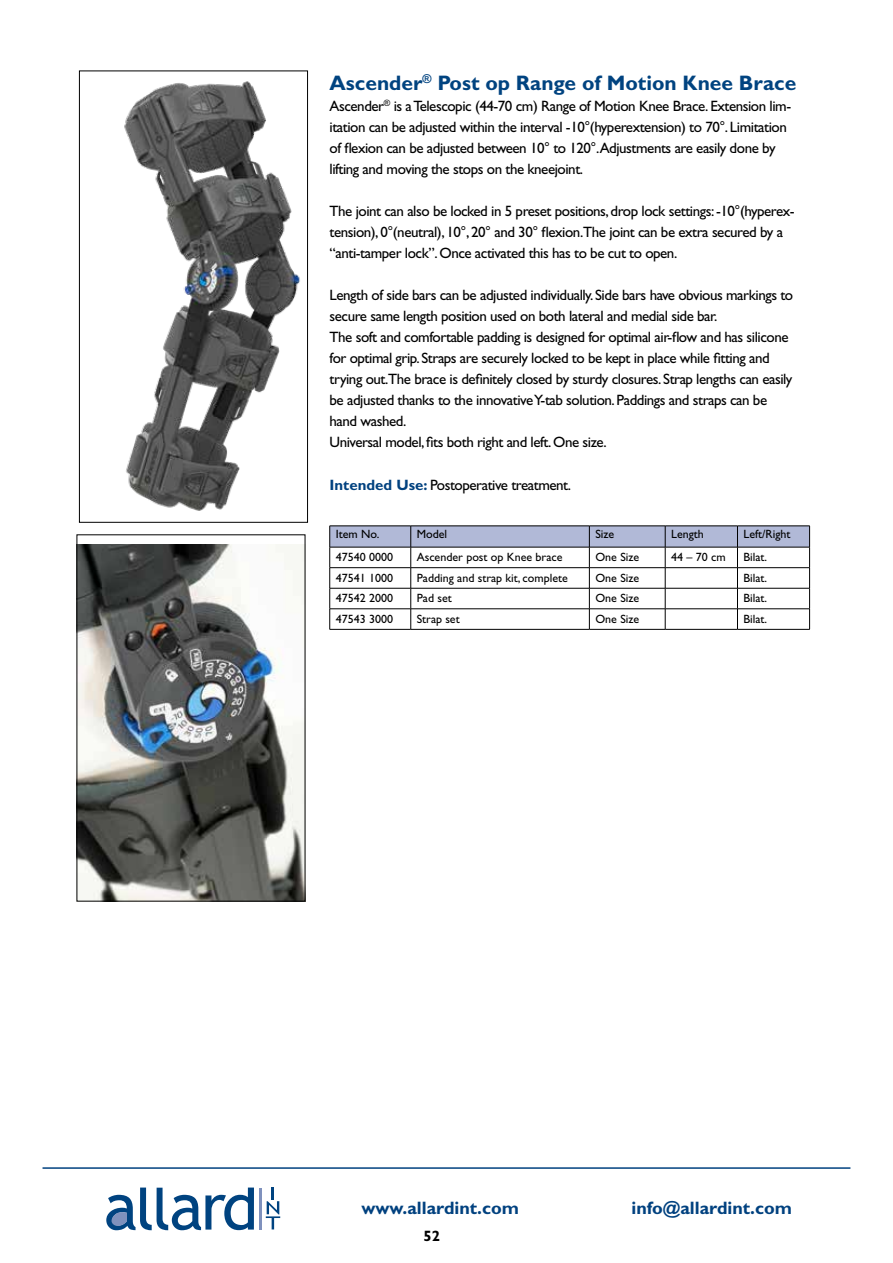
<style>
.page{position:relative;width:893px;height:1263px;background:#fff}
.page>*{position:absolute;margin:0;border:0;box-sizing:border-box;transform-origin:0 0}
.t1{font:700 21px "Gill Sans Std";color:#004380}
.t2{font:700 18px "Gill Sans Std";color:#00417f}
.t3{font:15px/21px "Gill Sans Std";letter-spacing:-.03em;color:#000}
.t4{font:700 15px "Gill Sans Std";color:#000}
.t5{font:12px "Gill Sans Std";color:#000}
.s1{font-weight:700;color:#00417f}
</style>
<div class="page">
<hr style="left:259px;top:1187px;width:3px;height:42px;background:#7f91bd">
<svg style="left:106px;top:1187px;width:148px;height:43px"></svg>
<svg style="left:266px;top:1187px;width:14px;height:42px"></svg>
<hr style="left:43px;top:1167px;width:807px;height:2px;background:#00417f">
<hr style="left:330px;top:629px;width:81px;height:1px;background:#000">
<hr style="left:411px;top:629px;width:178px;height:1px;background:#000">
<hr style="left:589px;top:629px;width:76px;height:1px;background:#000">
<hr style="left:665px;top:629px;width:72px;height:1px;background:#000">
<svg style="left:329px;top:526px;width:481px;height:103px"></svg>
<hr style="left:737px;top:629px;width:73px;height:1px;background:#000">
<img style="left:124px;top:81px;width:176px;height:430px">
<div style="left:79px;top:71px;width:229px;height:452px;border:1px solid #000"></div>
<img style="left:79px;top:544px;width:224px;height:355px">
<hr style="left:892px;top:0;width:1px;height:1132px;background:#bee3ed">
<div style="left:850px;top:1037px;width:43px;height:90px;background:#fff"></div>
<h1 class="t1" style="left:330px;top:70px;width:468px">Ascender<sup>®</sup> Post op Range of Motion Knee Brace</h1>
<p class="t3" style="left:330px;top:96px;width:463px">Ascender<sup>®</sup> is a Telescopic (44-70 cm) Range of Motion Knee Brace. Extension lim&shy;itation can be adjusted within the interval -10°(hyperextension) to 70°. Limitation of flexion can be adjusted between 10° to 120°.Adjustments are easily done by lifting and moving the stops on the kneejoint.</p>
<p class="t3" style="left:330px;top:201px;width:467px">The joint can also be locked in 5 preset positions, drop lock settings: -10°(hyperex&shy;tension), 0°(neutral), 10°, 20° and 30° flexion.The joint can be extra secured by a “anti-tamper lock”. Once activated this has to be cut to open.</p>
<p class="t3" style="left:330px;top:285px;width:465px">Length of side bars can be adjusted individually. Side bars have obvious markings to secure same length position used on both lateral and medial side bar.<br>The soft and comfortable padding is designed for optimal air-flow and has silicone for optimal grip. Straps are securely locked to be kept in place while fitting and trying out.The brace is definitely closed by sturdy closures. Strap lengths can easily be adjusted thanks to the innovative Y-tab solution. Paddings and straps can be hand washed.<br>Universal model, fits both right and left. One size.</p>
<p class="t3" style="left:330px;top:474px;width:243px"><span class="s1">Intended Use:</span> Postoperative treatment.</p>
<p class="t5" style="left:336px;top:527px;width:45px">Item No.</p>
<p class="t5" style="left:417px;top:527px;width:32px">Model</p>
<p class="t5" style="left:595px;top:527px;width:20px">Size</p>
<p class="t5" style="left:671px;top:527px;width:34px">Length</p>
<p class="t5" style="left:743px;top:527px;width:48px">Left/Right</p>
<p class="t5" style="left:336px;top:550px;width:59px">47540 0000</p>
<p class="t5" style="left:417px;top:550px;width:147px">Ascender post op Knee brace</p>
<p class="t5" style="left:595px;top:550px;width:45px">One Size</p>
<p class="t5" style="left:671px;top:550px;width:56px">44 – 70 cm</p>
<p class="t5" style="left:743px;top:550px;width:25px">Bilat.</p>
<p class="t5" style="left:336px;top:571px;width:59px">47541 1000</p>
<p class="t5" style="left:417px;top:571px;width:153px">Padding and strap kit, complete</p>
<p class="t5" style="left:595px;top:571px;width:45px">One Size</p>
<p class="t5" style="left:743px;top:571px;width:25px">Bilat.</p>
<p class="t5" style="left:336px;top:591px;width:59px">47542 2000</p>
<p class="t5" style="left:417px;top:591px;width:37px">Pad set</p>
<p class="t5" style="left:595px;top:591px;width:45px">One Size</p>
<p class="t5" style="left:743px;top:591px;width:25px">Bilat.</p>
<p class="t5" style="left:336px;top:612px;width:59px">47543 3000</p>
<p class="t5" style="left:417px;top:612px;width:44px">Strap set</p>
<p class="t5" style="left:595px;top:612px;width:45px">One Size</p>
<p class="t5" style="left:743px;top:612px;width:25px">Bilat.</p>
<p class="t2" style="left:361px;top:1197px;width:159px">www.allardint.com</p>
<p class="t2" style="left:631px;top:1197px;width:162px">info@allardint.com</p>
<p class="t4" style="left:423px;top:1226px;width:18px">52</p>
</div>
